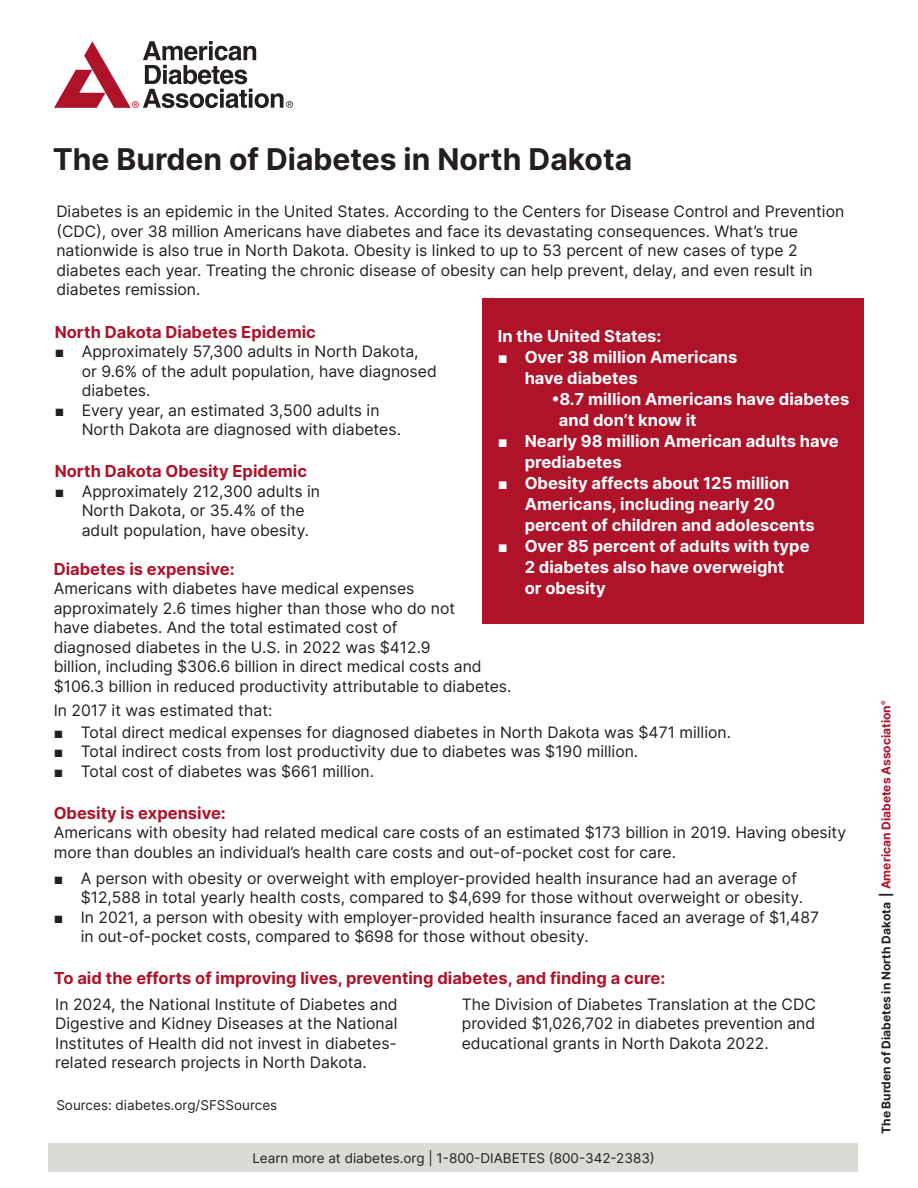
<style>
.page{position:relative;width:918px;height:1188px;background:#fff}
.page>*{position:absolute;margin:0;border:0;box-sizing:border-box;transform-origin:0 0}
.t1{font:700 30px "Inter";color:#231f20}
.t2{font:700 16.5px/21px "Inter";color:#fff}
.t3{font:700 16.5px "Inter";color:#ae132a}
.t4{font:15.75px/19.5px "Inter";color:#231f20}
.t5{font:13.5px "Inter";color:#231f20}
.t6{font:700 12px "Inter";color:#231f20}
.s1{font-family:"Arial"}
.s2{font-family:"Arial";font-weight:400}
.s3{color:#ae132a}
</style>
<div class="page">
<svg style="left:54px;top:41px;width:239px;height:67px"></svg>
<div style="left:483px;top:298px;width:381px;height:326px;background:#ae132a"></div>
<div style="left:48px;top:1144px;width:810px;height:28px;background:#dadad6"></div>
<p class="t1" style="left:53px;top:137px;width:581px">The Burden of Diabetes in North Dakota</p>
<p class="t4" style="left:56px;top:201px;width:789px">Diabetes is an epidemic in the United States. According to the Centers for Disease Control and Prevention (CDC), over 38 million Americans have diabetes and face its devastating consequences. What’s true</p>
<p class="t4" style="left:56px;top:240px;width:743px">nationwide is also true in North Dakota. Obesity is linked to up to 53 percent of new cases of type 2</p>
<p class="t4" style="left:56px;top:260px;width:758px">diabetes each year. Treating the chronic disease of obesity can help prevent, delay, and even result in</p>
<p class="t4" style="left:56px;top:279px;width:146px">diabetes remission.</p>
<p class="t3" style="left:55px;top:320px;width:263px">North Dakota Diabetes Epidemic</p>
<p class="t4" style="left:82px;top:341px;width:357px;text-indent:-27px"><span class="s1">■</span> Approximately 57,300 adults in North Dakota, or 9.6% of the adult population, have diagnosed diabetes.</p>
<p class="t4" style="left:82px;top:400px;width:321px;text-indent:-27px"><span class="s1">■</span> Every year, an estimated 3,500 adults in<br>North Dakota are diagnosed with diabetes.</p>
<p class="t3" style="left:55px;top:459px;width:254px">North Dakota Obesity Epidemic</p>
<p class="t4" style="left:82px;top:481px;width:240px;text-indent:-27px"><span class="s1">■</span> Approximately 212,300 adults in<br>North Dakota, or 35.4% of the adult population, have obesity.</p>
<p class="t2" style="left:498px;top:325px;width:165px">In the United States:</p>
<p class="t2" style="left:525px;top:346px;width:214px;text-indent:-27px"><span class="s2">■</span> Over 38 million Americans have diabetes</p>
<p class="t2" style="left:559px;top:388px;width:292px;text-indent:-7px">•8.7 million Americans have diabetes and don’t know it</p>
<p class="t2" style="left:525px;top:430px;width:315px;text-indent:-27px"><span class="s2">■</span> Nearly 98 million American adults have prediabetes</p>
<p class="t2" style="left:525px;top:472px;width:292px;text-indent:-27px"><span class="s2">■</span> Obesity affects about 125 million<br>Americans, including nearly 20 percent of children and adolescents</p>
<p class="t2" style="left:525px;top:535px;width:286px;text-indent:-27px"><span class="s2">■</span> Over 85 percent of adults with type<br>2 diabetes also have overweight<br>or obesity</p>
<p class="t3" style="left:54px;top:557px;width:182px">Diabetes is expensive:</p>
<p class="t4" style="left:54px;top:578px;width:459px">Americans with diabetes have medical expenses approximately 2.6 times higher than those who do not<br>have diabetes. And the total estimated cost of<br>diagnosed diabetes in the U.S. in 2022 was $412.9<br>billion, including $306.6 billion in direct medical costs and $106.3 billion in reduced productivity attributable to diabetes.</p>
<p class="t4" style="left:54px;top:700px;width:220px">In 2017 it was estimated that:</p>
<p class="t4" style="left:54px;top:722px;width:679px"><span class="s1">■</span> Total direct medical expenses for diagnosed diabetes in North Dakota was $471 million.</p>
<p class="t4" style="left:54px;top:741px;width:586px"><span class="s1">■</span> Total indirect costs from lost productivity due to diabetes was $190 million.</p>
<p class="t4" style="left:54px;top:761px;width:322px"><span class="s1">■</span> Total cost of diabetes was $661 million.</p>
<p class="t3" style="left:54px;top:801px;width:174px">Obesity is expensive:</p>
<p class="t4" style="left:54px;top:822px;width:794px">Americans with obesity had related medical care costs of an estimated $173 billion in 2019. Having obesity more than doubles an individual’s health care costs and out-of-pocket cost for care.</p>
<p class="t4" style="left:81px;top:868px;width:724px;text-indent:-27px"><span class="s1">■</span> A person with obesity or overweight with employer-provided health insurance had an average of $12,588 in total yearly health costs, compared to $4,699 for those without overweight or obesity.</p>
<p class="t4" style="left:81px;top:907px;width:740px;text-indent:-27px"><span class="s1">■</span> In 2021, a person with obesity with employer-provided health insurance faced an average of $1,487 in out-of-pocket costs, compared to $698 for those without obesity.</p>
<p class="t3" style="left:54px;top:966px;width:613px">To aid the efforts of improving lives, preventing diabetes, and finding a cure:</p>
<p class="t4" style="left:55px;top:994px;width:344px;text-align:justify">In 2024, the National Institute of Diabetes and Digestive and Kidney Diseases at the National Institutes of Health did not invest in diabetes&shy;related research projects in North Dakota.</p>
<p class="t4" style="left:462px;top:994px;width:356px;text-align:justify">The Division of Diabetes Translation at the CDC provided $1,026,702 in diabetes prevention and educational grants in North Dakota 2022.</p>
<p class="t5" style="left:56px;top:1096px;width:222px">Sources: diabetes.org/SFSSources</p>
<p class="t5" style="left:252px;top:1149px;width:404px">Learn more at diabetes.org | 1-800-DIABETES (800-342-2383)</p>
<p class="t6" style="left:878px;top:1134px;width:435px;rotate:-90deg">The Burden of Diabetes in North Dakota | <span class="s3">American Diabetes Association</span><sup>®</sup></p>
</div>
